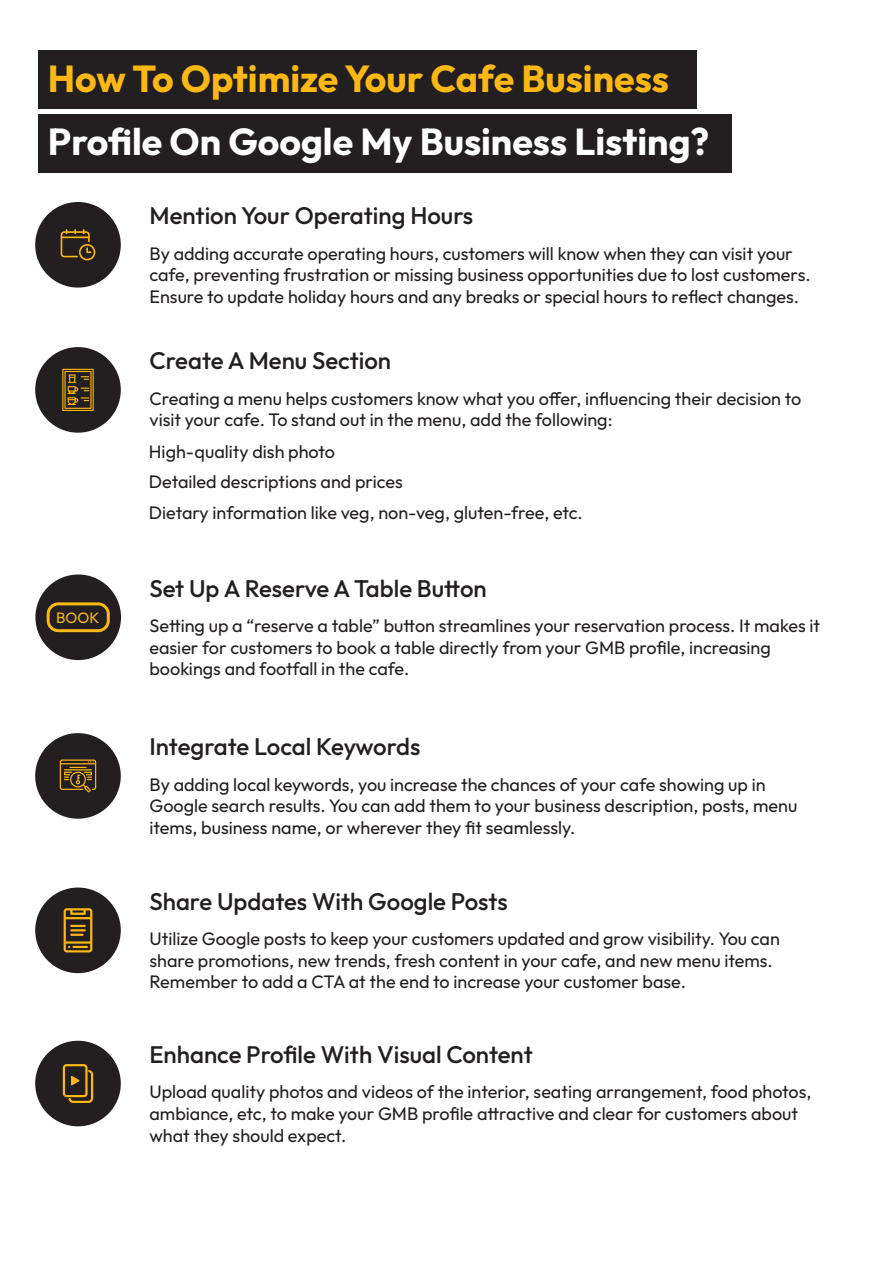
<style>
.page{position:relative;width:893px;height:1263px;background:#fff}
.page>*{position:absolute;margin:0;border:0;box-sizing:border-box;transform-origin:0 0}
.t1{font:700 37.5px "Outfit";color:#fff}
.t2{font:700 37.5px "Outfit";color:#fdb814}
.t3{font:500 24px "Outfit";color:#231f20}
.t4{font:18px/21.6px "Outfit";color:#231f20}
.t5{font:15px "Outfit";color:#fdb814}
</style>
<div class="page">
<div style="left:38px;top:50px;width:658px;height:59px;background:#231f20"></div>
<div style="left:38px;top:115px;width:694px;height:58px;background:#231f20"></div>
<div style="left:35px;top:202px;width:86px;height:86px;background:#231f20;border-radius:50%"></div>
<div style="left:35px;top:347px;width:86px;height:86px;background:#231f20;border-radius:50%"></div>
<div style="left:35px;top:574px;width:86px;height:86px;background:#231f20;border-radius:50%"></div>
<div style="left:35px;top:733px;width:86px;height:86px;background:#231f20;border-radius:50%"></div>
<div style="left:35px;top:887px;width:86px;height:86px;background:#231f20;border-radius:50%"></div>
<div style="left:35px;top:1041px;width:86px;height:85px;background:#231f20;border-radius:50%"></div>
<svg style="left:64px;top:908px;width:28px;height:44px"></svg>
<div style="left:47px;top:602px;width:63px;height:30px;border:3px solid #fdb814;border-radius:10px"></div>
<svg style="left:63px;top:1064px;width:30px;height:39px"></svg>
<svg style="left:60px;top:759px;width:36px;height:33px"></svg>
<svg style="left:61px;top:229px;width:34px;height:31px"></svg>
<svg style="left:62px;top:369px;width:32px;height:42px"></svg>
<h1 class="t2" style="left:48px;top:54px;width:623px">How To Optimize Your Cafe Business</h1>
<h1 class="t1" style="left:48px;top:117px;width:663px">Profile On Google My Business Listing?</h1>
<h2 class="t3" style="left:149px;top:200px;width:325px">Mention Your Operating Hours</h2>
<p class="t4" style="left:149px;top:243px;width:663px">By adding accurate operating hours, customers will know when they can visit your cafe, preventing frustration or missing business opportunities due to lost customers.<br>Ensure to update holiday hours and any breaks or special hours to reflect changes.</p>
<h2 class="t3" style="left:149px;top:345px;width:243px">Create A Menu Section</h2>
<p class="t4" style="left:149px;top:388px;width:653px">Creating a menu helps customers know what you offer, influencing their decision to visit your cafe. To stand out in the menu, add the following:</p>
<p class="t4" style="left:149px;top:437px;width:435px;line-height:30.6px">High-quality dish photo<br>Detailed descriptions and prices<br>Dietary information like veg, non-veg, gluten-free, etc.</p>
<p class="t5" style="left:56px;top:608px;width:45px">BOOK</p>
<h2 class="t3" style="left:149px;top:572px;width:339px">Set Up A Reserve A Table Button</h2>
<p class="t4" style="left:149px;top:615px;width:672px">Setting up a “reserve a table” button streamlines your reservation process. It makes it easier for customers to book a table directly from your GMB profile, increasing bookings and footfall in the cafe.</p>
<h2 class="t3" style="left:149px;top:731px;width:272px">Integrate Local Keywords</h2>
<p class="t4" style="left:149px;top:774px;width:649px">By adding local keywords, you increase the chances of your cafe showing up in<br>Google search results. You can add them to your business description, posts, menu items, business name, or wherever they fit seamlessly.</p>
<h2 class="t3" style="left:149px;top:885px;width:360px">Share Updates With Google Posts</h2>
<p class="t4" style="left:149px;top:928px;width:632px">Utilize Google posts to keep your customers updated and grow visibility. You can share promotions, new trends, fresh content in your cafe, and new menu items.<br>Remember to add a CTA at the end to increase your customer base.</p>
<h2 class="t3" style="left:149px;top:1039px;width:385px">Enhance Profile With Visual Content</h2>
<p class="t4" style="left:149px;top:1082px;width:663px">Upload quality photos and videos of the interior, seating arrangement, food photos, ambiance, etc, to make your GMB profile attractive and clear for customers about what they should expect.</p>
</div>
